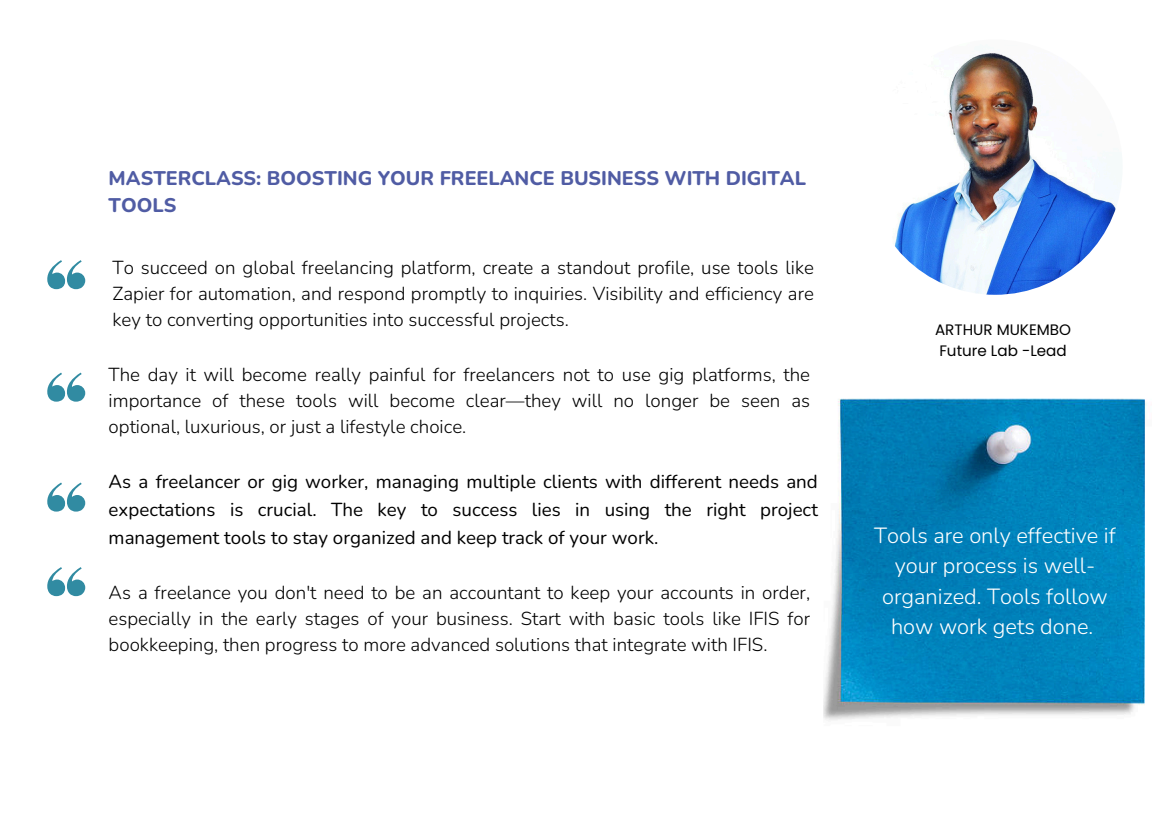
<style>
.page{position:relative;width:1163px;height:820px;background:#fff}
.page>*{position:absolute;margin:0;border:0;box-sizing:border-box;transform-origin:0 0}
.t1{font:300 21.88px/30.5px "Nunito";color:#fff;text-align:center}
.t2{font:800 19.69px/27.2px "Nunito";color:#505ca4}
.t3{font:300 18.75px/26.2px "Nunito";color:#000;text-align:justify}
.t4{font:18.75px/28.1px "Nunito";color:#000;text-align:justify}
.t5{font:15.12px "Poppins";color:#000}
</style>
<div class="page">
<img style="left:867px;top:39px;width:255px;height:256px;border-radius:50%">
<svg style="left:47px;top:260px;width:38px;height:29px"></svg>
<svg style="left:47px;top:372px;width:38px;height:29px"></svg>
<svg style="left:47px;top:482px;width:38px;height:29px"></svg>
<img style="left:824px;top:398px;width:323px;height:323px">
<svg style="left:47px;top:567px;width:38px;height:29px"></svg>
<p class="t2" style="left:109px;top:165px;width:699px">MASTERCLASS: BOOSTING YOUR FREELANCE BUSINESS WITH DIGITAL<br>TOOLS</p>
<p class="t3" style="left:112px;top:254px;width:703px">To succeed on global freelancing platform, create a standout profile, use tools like Zapier for automation, and respond promptly to inquiries. Visibility and efficiency are key to converting opportunities into successful projects.</p>
<h2 class="t3" style="left:109px;top:361px;width:703px">The day it will become really painful for freelancers not to use gig platforms, the importance of these tools will become clear—they will no longer be seen as optional, luxurious, or just a lifestyle choice.</h2>
<p class="t4" style="left:109px;top:467px;width:710px">As a freelancer or gig worker, managing multiple clients with different needs and expectations is crucial. The key to success lies in using the right project management tools to stay organized and keep track of your work.</p>
<h3 class="t3" style="left:109px;top:579px;width:703px">As a freelance you don't need to be an accountant to keep your accounts in order, especially in the early stages of your business. Start with basic tools like IFIS for bookkeeping, then progress to more advanced solutions that integrate with IFIS.</h3>
<p class="t5" style="left:935px;top:319px;width:137px">ARTHUR MUKEMBO</p>
<h3 class="t5" style="left:939px;top:340px;width:129px">Future Lab -Lead</h3>
<h3 class="t1" style="left:874px;top:520px;width:243px">Tools are only effective if your process is well&shy;organized. Tools follow how work gets done.</h3>
</div>
